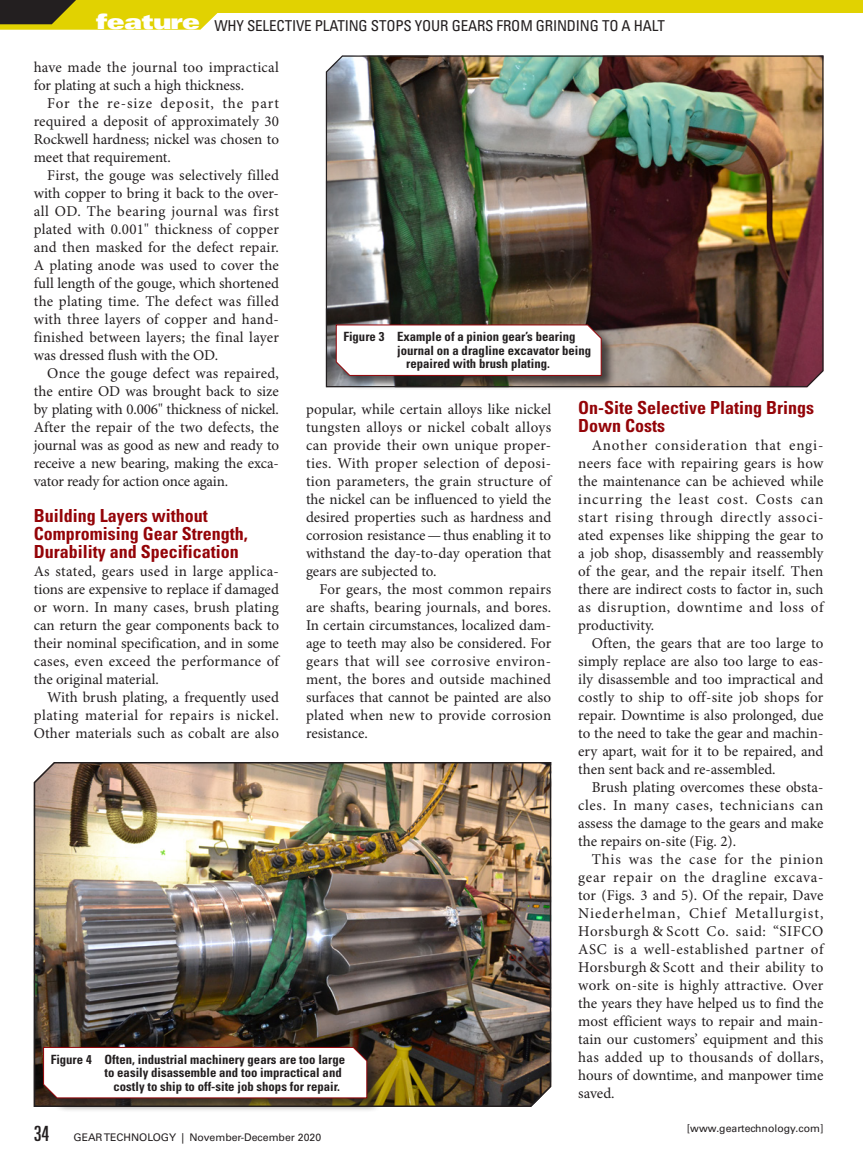
<style>
.page{position:relative;width:864px;height:1161px;background:#fff}
.page>*{position:absolute;margin:0;border:0;box-sizing:border-box;transform-origin:0 0}
.Body_Text_-_Para_Hea{font:700 condensed 18px/18px "Univers LT Std";color:#940408}
.Body_Text{font:15px/18px "Minion Pro";color:#231f20;text-align:justify}
.Body_Text_After_Head{font:15px/18px "Minion Pro";letter-spacing:.01em;color:#231f20;text-align:justify}
.t1{font:condensed 15px "Univers LT Std";letter-spacing:-.01em;color:#231f20}
.Figure_Table_Caption{font:700 condensed 12.75px "Univers LT Std";color:#231f20}
.t2{font:10.5px "Univers LT Std";color:#231f20}
.s1{font-family:"Univers LT Std X Black Ex";font-stretch:normal;font-size:21px;color:#fff}
.s2{font-stretch:ultra-condensed;font-size:21px}
</style>
<div class="page">
<img style="left:325px;top:55px;width:499px;height:333px">
<img style="left:33px;top:762px;width:519px;height:345px">
<div style="left:335px;top:323px;width:281px;height:67px;background:#231f20;opacity:.75"></div>
<svg style="left:336px;top:324px;width:266px;height:52px"></svg>
<div style="left:42px;top:1046px;width:340px;height:67px;background:#231f20;opacity:.75"></div>
<svg style="left:43px;top:1047px;width:325px;height:52px"></svg>
<div style="left:194px;top:0;width:669px;height:14px;background:#e1d201"></div>
<svg style="left:0;top:0;width:245px;height:30px"></svg>
<p class="t1" style="left:96px;top:16px;width:570px"><span class="s1">feature</span> WHY SELECTIVE PLATING STOPS YOUR GEARS FROM GRINDING TO A HALT</p>
<p class="Body_Text" style="left:34px;top:59px;width:247px">have made the journal too impractical for plating at such a high thickness.</p>
<p class="Body_Text" style="left:34px;top:95px;width:247px;text-indent:14px">For the re-size deposit, the part required a deposit of approximately 30<br>Rockwell hardness; nickel was chosen to meet that requirement.</p>
<p class="Body_Text" style="left:34px;top:167px;width:247px;text-indent:14px">First, the gouge was selectively filled with copper to bring it back to the over&shy;all OD. The bearing journal was first plated with 0.001" thickness of copper and then masked for the defect repair.<br>A plating anode was used to cover the full length of the gouge, which shortened the plating time. The defect was filled with three layers of copper and hand&shy;finished between layers; the final layer was dressed flush with the OD.</p>
<p class="Body_Text" style="left:34px;top:365px;width:247px;text-indent:14px">Once the gouge defect was repaired, the entire OD was brought back to size by plating with 0.006" thickness of nickel.<br>After the repair of the two defects, the journal was as good as new and ready to receive a new bearing, making the exca&shy;vator ready for action once again.</p>
<p class="Body_Text_-_Para_Hea" style="left:34px;top:507px;width:215px">Building Layers without<br>Compromising Gear Strength,<br>Durability and Specification</p>
<p class="Body_Text_After_Head" style="left:34px;top:563px;width:247px">As stated, gears used in large applica&shy;tions are expensive to replace if damaged or worn. In many cases, brush plating can return the gear components back to their nominal specification, and in some cases, even exceed the performance of the original material.</p>
<p class="Body_Text" style="left:34px;top:689px;width:247px;text-indent:14px">With brush plating, a frequently used plating material for repairs is nickel.<br>Other materials such as cobalt are also</p>
<p class="Figure_Table_Caption" style="left:343px;top:329px;width:234px">Figure 3 Example of a pinion gear’s bearing</p>
<p class="Figure_Table_Caption" style="left:397px;top:342px;width:196px">journal on a dragline excavator being</p>
<p class="Figure_Table_Caption" style="left:406px;top:356px;width:145px">repaired with brush plating.</p>
<p class="Body_Text_-_Para_Hea" style="left:578px;top:399px;width:238px">On-Site Selective Plating Brings<br>Down Costs</p>
<p class="Body_Text" style="left:578px;top:437px;width:247px;text-indent:14px">Another consideration that engi&shy;neers face with repairing gears is how the maintenance can be achieved while incurring the least cost. Costs can start rising through directly associ&shy;ated expenses like shipping the gear to a job shop, disassembly and reassembly of the gear, and the repair itself. Then there are indirect costs to factor in, such as disruption, downtime and loss of productivity.</p>
<p class="Body_Text" style="left:578px;top:635px;width:247px;text-indent:14px">Often, the gears that are too large to simply replace are also too large to eas&shy;ily disassemble and too impractical and costly to ship to off-site job shops for repair. Downtime is also prolonged, due to the need to take the gear and machin&shy;ery apart, wait for it to be repaired, and then sent back and re-assembled.</p>
<p class="Body_Text" style="left:578px;top:779px;width:247px;text-indent:14px">Brush plating overcomes these obsta&shy;cles. In many cases, technicians can assess the damage to the gears and make the repairs on-site (Fig. 2).</p>
<p class="Body_Text" style="left:578px;top:851px;width:247px;text-indent:14px">This was the case for the pinion gear repair on the dragline excava&shy;tor (Figs. 3 and 5). Of the repair, Dave Niederhelman, Chief Metallurgist, Horsburgh &amp; Scott Co. said: “SIFCO ASC is a well-established partner of Horsburgh &amp; Scott and their ability to work on-site is highly attractive. Over the years they have helped us to find the most efficient ways to repair and main&shy;tain our customers’ equipment and this has added up to thousands of dollars, hours of downtime, and manpower time saved.</p>
<p class="Body_Text" style="left:306px;top:401px;width:247px">popular, while certain alloys like nickel tungsten alloys or nickel cobalt alloys can provide their own unique proper&shy;ties. With proper selection of deposi&shy;tion parameters, the grain structure of the nickel can be influenced to yield the desired properties such as hardness and corrosion resistance—thus enabling it to withstand the day-to-day operation that gears are subjected to.</p>
<p class="Body_Text" style="left:306px;top:581px;width:247px;text-indent:14px">For gears, the most common repairs are shafts, bearing journals, and bores.<br>In certain circumstances, localized dam&shy;age to teeth may also be considered. For gears that will see corrosive environ&shy;ment, the bores and outside machined surfaces that cannot be painted are also plated when new to provide corrosion resistance.</p>
<p class="Figure_Table_Caption" style="left:51px;top:1051px;width:296px">Figure 4 Often, industrial machinery gears are too large</p>
<p class="Figure_Table_Caption" style="left:105px;top:1065px;width:239px">to easily disassemble and too impractical and</p>
<p class="Figure_Table_Caption" style="left:114px;top:1078px;width:228px">costly to ship to off-site job shops for repair.</p>
<p class="t2" style="left:34px;top:1131px;width:289px"><span class="s2">34</span> GEAR TECHNOLOGY | November-December 2020</p>
<p class="t2" style="left:687px;top:1122px;width:138px">[www.geartechnology.com]</p>
</div>
